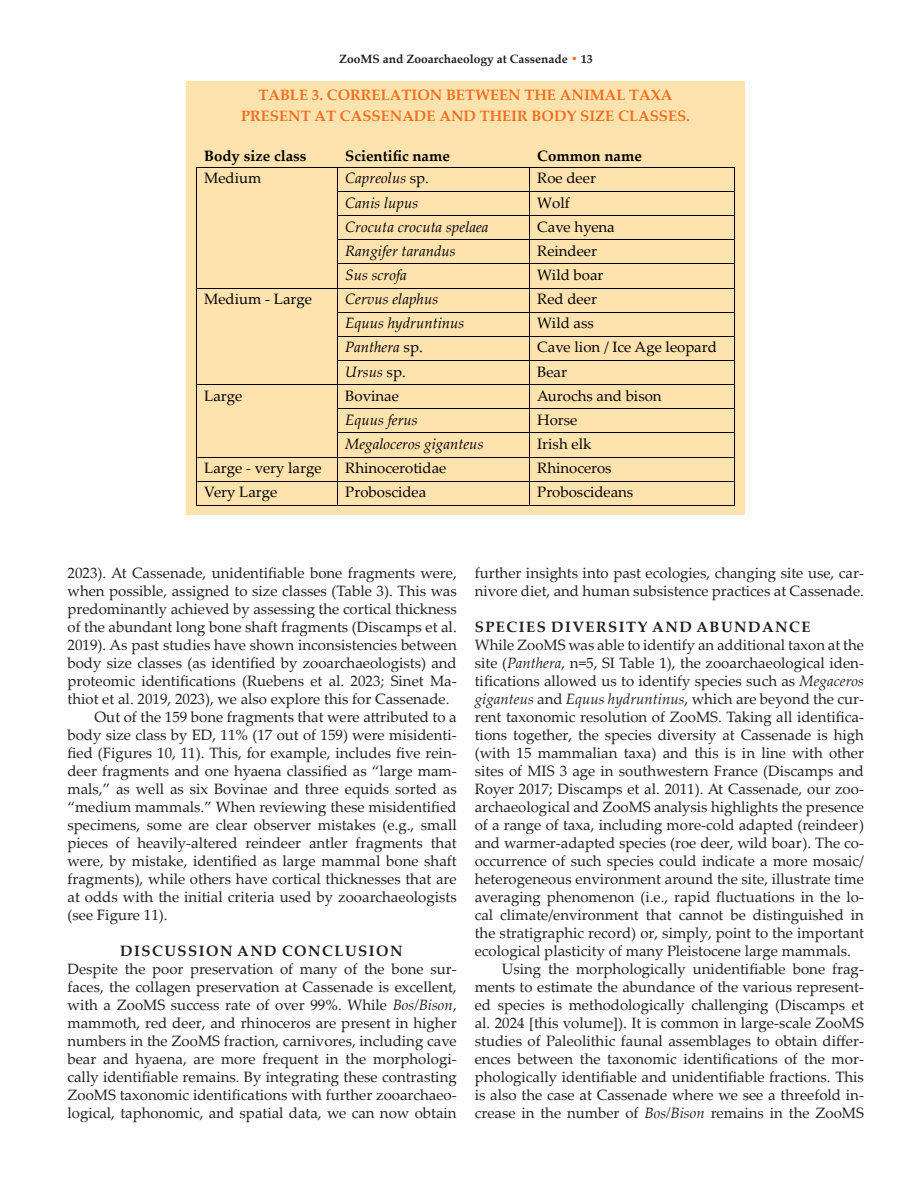
<style>
.page{position:relative;width:918px;height:1188px;background:#fff}
.page>*{position:absolute;margin:0;border:0;box-sizing:border-box;transform-origin:0 0}
.article_first_paragraph_within_later_hea{font:15px/18px "Palatino Linotype";color:#231f20;text-align:justify}
.article_paragraph{font:15px/18px "Palatino Linotype";color:#231f20;text-align:justify}
.t1{font:15px "Palatino Linotype";color:#000}
.t2{font:italic 15px "Palatino Linotype";color:#000}
.t3{font:700 15px/20.2px "Palatino Linotype";color:#f37021;text-align:center}
.t4{font:700 15px "Palatino Linotype";letter-spacing:.1em;color:#231f20}
.t5{font:700 15px "Palatino Linotype";color:#000}
.t6{font:700 12px "Palatino Linotype";color:#231f20}
.s1{color:#f36e21}
.s2{font-style:normal}
.s3{font-style:italic}
</style>
<div class="page">
<div style="left:187px;top:81px;width:558px;height:433px;background:#ffe3af"></div>
<hr style="left:197px;top:167px;width:140px;height:1px;background:#000">
<hr style="left:338px;top:167px;width:191px;height:1px;background:#000">
<hr style="left:530px;top:167px;width:204px;height:1px;background:#000">
<hr style="left:338px;top:191px;width:191px;height:1px;background:#000">
<hr style="left:530px;top:191px;width:204px;height:1px;background:#000">
<hr style="left:338px;top:215px;width:191px;height:1px;background:#000">
<hr style="left:530px;top:215px;width:204px;height:1px;background:#000">
<hr style="left:338px;top:239px;width:191px;height:1px;background:#000">
<hr style="left:530px;top:239px;width:204px;height:1px;background:#000">
<hr style="left:338px;top:264px;width:191px;height:1px;background:#000">
<hr style="left:530px;top:264px;width:204px;height:1px;background:#000">
<hr style="left:196px;top:288px;width:141px;height:1px;background:#000">
<hr style="left:338px;top:288px;width:191px;height:1px;background:#000">
<hr style="left:530px;top:288px;width:204px;height:1px;background:#000">
<hr style="left:338px;top:312px;width:191px;height:1px;background:#000">
<hr style="left:530px;top:312px;width:204px;height:1px;background:#000">
<hr style="left:338px;top:336px;width:191px;height:1px;background:#000">
<hr style="left:530px;top:336px;width:204px;height:1px;background:#000">
<hr style="left:338px;top:360px;width:191px;height:1px;background:#000">
<hr style="left:530px;top:360px;width:204px;height:1px;background:#000">
<hr style="left:196px;top:384px;width:141px;height:1px;background:#000">
<hr style="left:338px;top:384px;width:191px;height:1px;background:#000">
<hr style="left:530px;top:384px;width:204px;height:1px;background:#000">
<hr style="left:338px;top:408px;width:191px;height:1px;background:#000">
<hr style="left:530px;top:408px;width:204px;height:1px;background:#000">
<hr style="left:338px;top:433px;width:191px;height:1px;background:#000">
<hr style="left:530px;top:433px;width:204px;height:1px;background:#000">
<hr style="left:196px;top:457px;width:141px;height:1px;background:#000">
<hr style="left:338px;top:457px;width:191px;height:1px;background:#000">
<hr style="left:530px;top:457px;width:204px;height:1px;background:#000">
<hr style="left:196px;top:481px;width:141px;height:1px;background:#000">
<hr style="left:338px;top:481px;width:191px;height:1px;background:#000">
<hr style="left:530px;top:481px;width:204px;height:1px;background:#000">
<svg style="left:196px;top:167px;width:1px;height:338px"></svg>
<hr style="left:196px;top:505px;width:141px;height:1px;background:#000">
<svg style="left:337px;top:167px;width:2px;height:339px"></svg>
<hr style="left:338px;top:505px;width:191px;height:1px;background:#000">
<svg style="left:529px;top:167px;width:2px;height:339px"></svg>
<hr style="left:530px;top:505px;width:204px;height:1px;background:#000">
<svg style="left:734px;top:167px;width:1px;height:339px"></svg>
<p class="t6" style="left:339px;top:50px;width:255px">ZooMS and Zooarchaeology at Cassenade <span class="s1">•</span> 13</p>
<p class="t3" style="left:241px;top:85px;width:451px">TABLE 3. CORRELATION BETWEEN THE ANIMAL TAXA<br>PRESENT AT CASSENADE AND THEIR BODY SIZE CLASSES.</p>
<p class="t5" style="left:204px;top:145px;width:104px">Body size class</p>
<p class="t5" style="left:345px;top:145px;width:106px">Scientific name</p>
<p class="t5" style="left:537px;top:145px;width:106px">Common name</p>
<p class="t1" style="left:204px;top:168px;width:59px">Medium</p>
<p class="t2" style="left:345px;top:168px;width:85px">Capreolus <span class="s2">sp.</span></p>
<p class="t1" style="left:537px;top:168px;width:60px">Roe deer</p>
<p class="t2" style="left:345px;top:192px;width:75px">Canis lupus</p>
<p class="t1" style="left:537px;top:192px;width:34px">Wolf</p>
<p class="t2" style="left:345px;top:216px;width:145px">Crocuta crocuta spelaea</p>
<p class="t1" style="left:537px;top:216px;width:79px">Cave hyena</p>
<p class="t2" style="left:345px;top:240px;width:112px">Rangifer tarandus</p>
<p class="t1" style="left:537px;top:240px;width:61px">Reindeer</p>
<p class="t2" style="left:345px;top:264px;width:63px">Sus scrofa</p>
<p class="t1" style="left:537px;top:264px;width:68px">Wild boar</p>
<p class="t1" style="left:204px;top:288px;width:109px">Medium - Large</p>
<p class="t2" style="left:345px;top:288px;width:94px">Cervus elaphus</p>
<p class="t1" style="left:537px;top:288px;width:61px">Red deer</p>
<p class="t2" style="left:345px;top:313px;width:121px">Equus hydruntinus</p>
<p class="t1" style="left:537px;top:313px;width:58px">Wild ass</p>
<p class="t2" style="left:345px;top:337px;width:79px">Panthera <span class="s2">sp.</span></p>
<p class="t1" style="left:537px;top:337px;width:181px">Cave lion / Ice Age leopard</p>
<p class="t2" style="left:345px;top:361px;width:62px">Ursus <span class="s2">sp.</span></p>
<p class="t1" style="left:537px;top:361px;width:31px">Bear</p>
<p class="t1" style="left:204px;top:385px;width:40px">Large</p>
<p class="t1" style="left:345px;top:385px;width:55px">Bovinae</p>
<p class="t1" style="left:537px;top:385px;width:126px">Aurochs and bison</p>
<p class="t2" style="left:345px;top:409px;width:74px">Equus ferus</p>
<p class="t1" style="left:537px;top:409px;width:42px">Horse</p>
<p class="t2" style="left:345px;top:433px;width:140px">Megaloceros giganteus</p>
<p class="t1" style="left:537px;top:433px;width:56px">Irish elk</p>
<p class="t1" style="left:204px;top:457px;width:119px">Large - very large</p>
<p class="t1" style="left:345px;top:457px;width:103px">Rhinocerotidae</p>
<p class="t1" style="left:537px;top:457px;width:76px">Rhinoceros</p>
<p class="t1" style="left:204px;top:482px;width:75px">Very Large</p>
<p class="t1" style="left:345px;top:482px;width:82px">Proboscidea</p>
<p class="t1" style="left:537px;top:482px;width:98px">Proboscideans</p>
<p class="article_first_paragraph_within_later_hea" style="left:68px;top:563px;width:391px">2023). At Cassenade, unidentifiable bone fragments were, when possible, assigned to size classes (Table 3). This was predominantly achieved by assessing the cortical thickness of the abundant long bone shaft fragments (Discamps et al.<br>2019). As past studies have shown inconsistencies between body size classes (as identified by zooarchaeologists) and proteomic identifications (Ruebens et al. 2023; Sinet Ma&shy;thiot et al. 2019, 2023), we also explore this for Cassenade.</p>
<p class="article_paragraph" style="left:68px;top:707px;width:391px;text-indent:27px">Out of the 159 bone fragments that were attributed to a body size class by ED, 11% (17 out of 159) were misidenti&shy;fied (Figures 10, 11). This, for example, includes five rein&shy;deer fragments and one hyaena classified as “large mam&shy;mals,” as well as six Bovinae and three equids sorted as “medium mammals.” When reviewing these misidentified specimens, some are clear observer mistakes (e.g., small pieces of heavily-altered reindeer antler fragments that were, by mistake, identified as large mammal bone shaft fragments), while others have cortical thicknesses that are at odds with the initial criteria used by zooarchaeologists (see Figure 11).</p>
<p class="t4" style="left:120px;top:940px;width:284px">DISCUSSION AND CONCLUSION</p>
<p class="article_first_paragraph_within_later_hea" style="left:68px;top:959px;width:391px">Despite the poor preservation of many of the bone sur&shy;faces, the collagen preservation at Cassenade is excellent, with a ZooMS success rate of over 99%. While <span class="s3">Bos/Bison</span>, mammoth, red deer, and rhinoceros are present in higher numbers in the ZooMS fraction, carnivores, including cave bear and hyaena, are more frequent in the morphologi&shy;cally identifiable remains. By integrating these contrasting ZooMS taxonomic identifications with further zooarchaeo&shy;logical, taphonomic, and spatial data, we can now obtain</p>
<p class="article_first_paragraph_within_later_hea" style="left:475px;top:563px;width:391px">further insights into past ecologies, changing site use, car&shy;nivore diet, and human subsistence practices at Cassenade.</p>
<p class="t4" style="left:475px;top:616px;width:337px">SPECIES DIVERSITY AND ABUNDANCE</p>
<p class="article_first_paragraph_within_later_hea" style="left:475px;top:635px;width:391px">While ZooMS was able to identify an additional taxon at the site (<span class="s3">Panthera</span>, n=5, SI Table 1), the zooarchaeological iden&shy;tifications allowed us to identify species such as <span class="s3">Megaceros giganteus</span> and <span class="s3">Equus hydruntinus</span>, which are beyond the cur&shy;rent taxonomic resolution of ZooMS. Taking all identifica&shy;tions together, the species diversity at Cassenade is high (with 15 mammalian taxa) and this is in line with other sites of MIS 3 age in southwestern France (Discamps and Royer 2017; Discamps et al. 2011). At Cassenade, our zoo&shy;archaeological and ZooMS analysis highlights the presence of a range of taxa, including more-cold adapted (reindeer) and warmer-adapted species (roe deer, wild boar). The co&shy;occurrence of such species could indicate a more mosaic/ heterogeneous environment around the site, illustrate time averaging phenomenon (i.e., rapid fluctuations in the lo&shy;cal climate/environment that cannot be distinguished in the stratigraphic record) or, simply, point to the important ecological plasticity of many Pleistocene large mammals.</p>
<p class="article_paragraph" style="left:475px;top:959px;width:391px;text-indent:27px">Using the morphologically unidentifiable bone frag&shy;ments to estimate the abundance of the various represent&shy;ed species is methodologically challenging (Discamps et al. 2024 [this volume]). It is common in large-scale ZooMS studies of Paleolithic faunal assemblages to obtain differ&shy;ences between the taxonomic identifications of the mor&shy;phologically identifiable and unidentifiable fractions. This is also the case at Cassenade where we see a threefold in&shy;crease in the number of <span class="s3">Bos/Bison</span> remains in the ZooMS</p>
</div>
